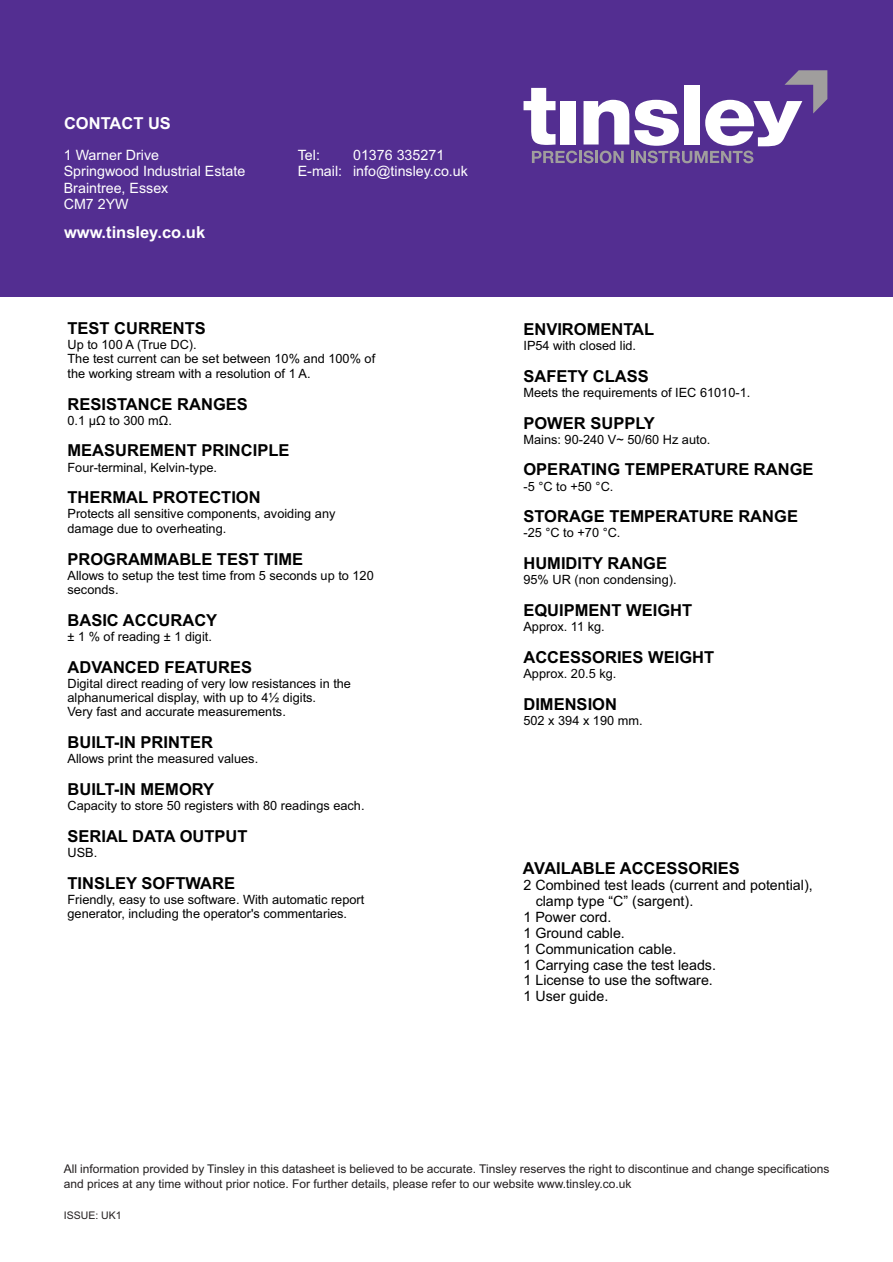
<style>
.page{position:relative;width:893px;height:1262px;background:#fff}
.page>*{position:absolute;margin:0;border:0;box-sizing:border-box;transform-origin:0 0}
.t1{font:700 16.5px "Arial";color:#000}
.t2{font:700 16.5px "Arial";color:#fff}
.t3{font:14.25px "Arial";color:#000}
.t4{font:14.25px/16.5px "Arial";color:#fff}
.t5{font:12.75px/14.2px "Arial";color:#000}
.t6{font:12px/14.4px "Arial";color:#231f20}
.t7{font:10.5px "Arial";color:#231f20}
</style>
<div class="page">
<div style="left:0;top:0;width:893px;height:296px;background:#532e91"></div>
<svg style="left:523px;top:70px;width:304px;height:93px"></svg>
<p class="t2" style="left:64px;top:117px;width:108px">CONTACT US</p>
<p class="t4" style="left:64px;top:148px;width:183px">1 Warner Drive<br>Springwood Industrial Estate<br>Braintree, Essex<br>CM7 2YW</p>
<p class="t4" style="left:298px;top:148px;width:24px">Tel:</p>
<p class="t4" style="left:298px;top:148px;width:172px;text-indent:55px">01376 335271<br>E-mail: info@tinsley.co.uk</p>
<p class="t2" style="left:64px;top:225px;width:143px">www.tinsley.co.uk</p>
<p class="t1" style="left:67px;top:322px;width:140px">TEST CURRENTS</p>
<p class="t5" style="left:67px;top:339px;width:309px">Up to 100 A (True DC).<br>The test current can be set between 10% and 100% of the working stream with a resolution of 1 A.</p>
<p class="t1" style="left:67px;top:397px;width:182px">RESISTANCE RANGES</p>
<p class="t5" style="left:67px;top:414px;width:106px">0.1 µΩ to 300 mΩ.</p>
<p class="t1" style="left:67px;top:444px;width:223px">MEASUREMENT PRINCIPLE</p>
<p class="t5" style="left:67px;top:461px;width:151px">Four-terminal, Kelvin-type.</p>
<p class="t1" style="left:67px;top:491px;width:195px">THERMAL PROTECTION</p>
<p class="t5" style="left:67px;top:508px;width:269px">Protects all sensitive components, avoiding any damage due to overheating.</p>
<p class="t1" style="left:67px;top:552px;width:237px">PROGRAMMABLE TEST TIME</p>
<p class="t5" style="left:67px;top:569px;width:308px">Allows to setup the test time from 5 seconds up to 120 seconds.</p>
<p class="t1" style="left:67px;top:614px;width:151px">BASIC ACCURACY</p>
<p class="t5" style="left:67px;top:630px;width:146px">± 1 % of reading ± 1 digit.</p>
<p class="t1" style="left:67px;top:660px;width:186px">ADVANCED FEATURES</p>
<p class="t5" style="left:67px;top:677px;width:285px">Digital direct reading of very low resistances in the alphanumerical display, with up to 4½ digits.<br>Very fast and accurate measurements.</p>
<p class="t1" style="left:67px;top:736px;width:147px">BUILT-IN PRINTER</p>
<p class="t5" style="left:67px;top:752px;width:192px">Allows print the measured values.</p>
<p class="t1" style="left:67px;top:783px;width:148px">BUILT-IN MEMORY</p>
<p class="t5" style="left:67px;top:799px;width:298px">Capacity to store 50 registers with 80 readings each.</p>
<p class="t1" style="left:67px;top:830px;width:181px">SERIAL DATA OUTPUT</p>
<p class="t5" style="left:67px;top:846px;width:31px">USB.</p>
<p class="t1" style="left:67px;top:877px;width:169px">TINSLEY SOFTWARE</p>
<p class="t5" style="left:67px;top:893px;width:298px">Friendly, easy to use software. With automatic report generator, including the operator's commentaries.</p>
<p class="t1" style="left:523px;top:323px;width:132px">ENVIROMENTAL</p>
<p class="t5" style="left:523px;top:339px;width:114px">IP54 with closed lid.</p>
<p class="t1" style="left:523px;top:369px;width:127px">SAFETY CLASS</p>
<p class="t5" style="left:523px;top:386px;width:228px">Meets the requirements of IEC 61010-1.</p>
<p class="t1" style="left:523px;top:416px;width:133px">POWER SUPPLY</p>
<p class="t5" style="left:523px;top:433px;width:188px">Mains: 90-240 V~ 50/60 Hz auto.</p>
<p class="t1" style="left:523px;top:463px;width:291px">OPERATING TEMPERATURE RANGE</p>
<p class="t5" style="left:523px;top:480px;width:91px">-5 °C to +50 °C.</p>
<p class="t1" style="left:523px;top:510px;width:276px">STORAGE TEMPERATURE RANGE</p>
<p class="t5" style="left:523px;top:527px;width:99px">-25 °C to +70 °C.</p>
<p class="t1" style="left:523px;top:557px;width:145px">HUMIDITY RANGE</p>
<p class="t5" style="left:523px;top:574px;width:155px">95% UR (non condensing).</p>
<p class="t1" style="left:523px;top:604px;width:170px">EQUIPMENT WEIGHT</p>
<p class="t5" style="left:523px;top:621px;width:83px">Approx. 11 kg.</p>
<p class="t1" style="left:523px;top:651px;width:192px">ACCESSORIES WEIGHT</p>
<p class="t5" style="left:523px;top:668px;width:94px">Approx. 20.5 kg.</p>
<p class="t1" style="left:523px;top:698px;width:95px">DIMENSION</p>
<p class="t5" style="left:523px;top:715px;width:121px">502 x 394 x 190 mm.</p>
<p class="t1" style="left:523px;top:861px;width:218px">AVAILABLE ACCESSORIES</p>
<p class="t3" style="left:523px;top:879px;width:291px">2 Combined test leads (current and potential),</p>
<p class="t3" style="left:535px;top:895px;width:159px">clamp type “C” (sargent).</p>
<p class="t3" style="left:523px;top:911px;width:89px">1 Power cord.</p>
<p class="t3" style="left:523px;top:927px;width:103px">1 Ground cable.</p>
<p class="t3" style="left:523px;top:943px;width:154px">1 Communication cable.</p>
<p class="t3" style="left:523px;top:959px;width:194px">1 Carrying case the test leads.</p>
<p class="t3" style="left:523px;top:975px;width:191px">1 License to use the software.</p>
<p class="t3" style="left:523px;top:991px;width:86px">1 User guide.</p>
<p class="t6" style="left:64px;top:1162px;width:767px">All information provided by Tinsley in this datasheet is believed to be accurate. Tinsley reserves the right to discontinue and change specifications and prices at any time without prior notice. For further details, please refer to our website www.tinsley.co.uk</p>
<p class="t7" style="left:64px;top:1211px;width:59px">ISSUE: UK1</p>
</div>
